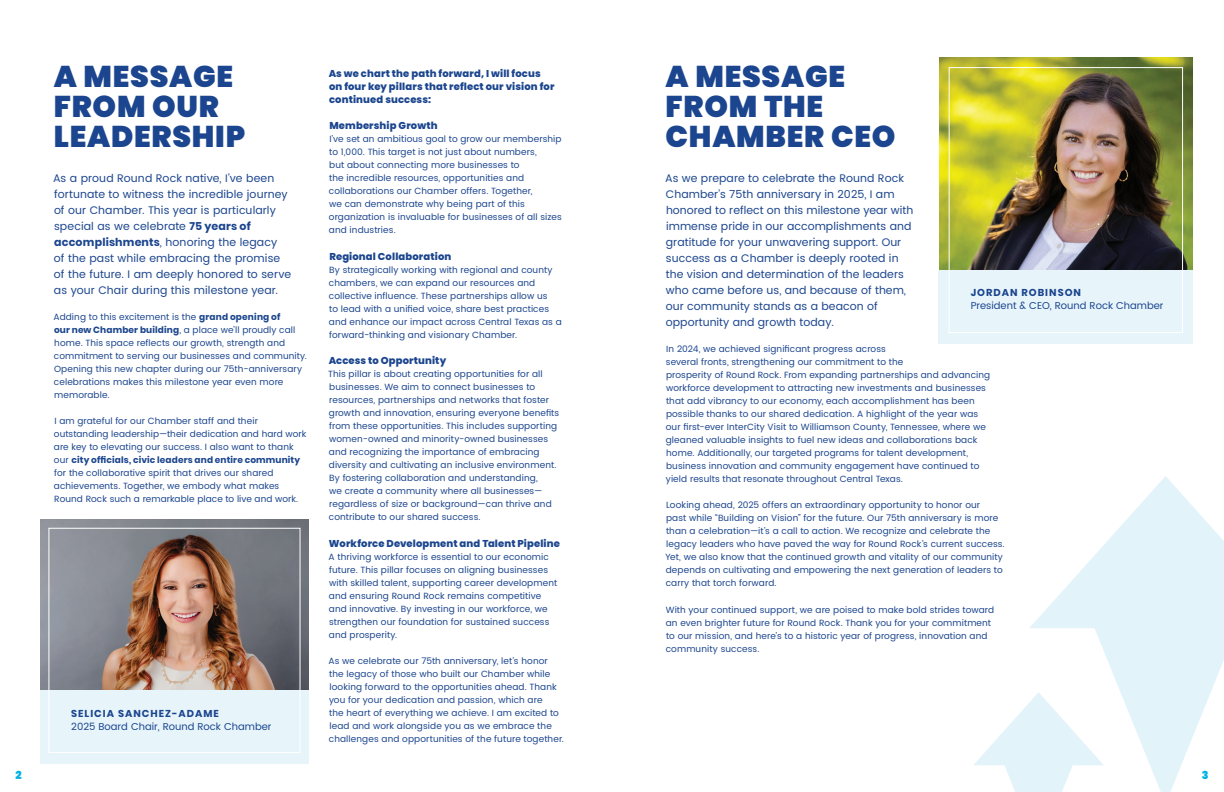
<style>
.page{position:relative;width:1224px;height:792px;background:#fff}
.page>*{position:absolute;margin:0;border:0;box-sizing:border-box;transform-origin:0 0}
.t1{font:900 30px/30px "Poppins";letter-spacing:.025em;color:#1b458e}
.t2{font:11px/16px "Poppins";letter-spacing:.005em;color:#1b458e}
.t3{font:900 11px "Poppins";color:#00b3e3}
.t4{font:800 10px/13px "Poppins";letter-spacing:.015em;color:#1b458e}
.t5{font:10px "Poppins";color:#1b458e}
.t6{font:700 10px "Poppins";letter-spacing:.1em;color:#1b458e}
.t7{font:9px/13px "Poppins";letter-spacing:.01em;color:#1b458e}
.s1{font-weight:700}
</style>
<div class="page">
<svg style="left:974px;top:703px;width:55px;height:89px"></svg>
<svg style="left:1029px;top:476px;width:195px;height:316px;fill:#e3f3fa"></svg>
<img style="left:40px;top:519px;width:269px;height:172px">
<div style="left:40px;top:691px;width:269px;height:73px;background:#e7f5fb"></div>
<div style="left:48px;top:528px;width:253px;height:225px;border:1px solid #fff"></div>
<img style="left:939px;top:57px;width:254px;height:213px">
<div style="left:939px;top:270px;width:254px;height:73px;background:#e7f5fb"></div>
<div style="left:949px;top:67px;width:234px;height:266px;border:1px solid #fff"></div>
<h1 class="t1" style="left:54px;top:62px;width:193px">A MESSAGE<br>FROM OUR<br>LEADERSHIP</h1>
<p class="t2" style="left:53px;top:170px;width:240px">As a proud Round Rock native, I’ve been fortunate to witness the incredible journey of our Chamber. This year is particularly special as we celebrate <span class="s1">75 years of accomplishments</span>, honoring the legacy<br>of the past while embracing the promise of the future. I am deeply honored to serve as your Chair during this milestone year.</p>
<p class="t7" style="left:54px;top:311px;width:255px">Adding to this excitement is the <span class="s1">grand opening of<br>our new Chamber building</span>, a place we’ll proudly call home. This space reflects our growth, strength and commitment to serving our businesses and community.<br>Opening this new chapter during our 75th-anniversary celebrations makes this milestone year even more memorable.</p>
<p class="t7" style="left:54px;top:415px;width:254px">I am grateful for our Chamber staff and their outstanding leadership—their dedication and hard work are key to elevating our success. I also want to thank our <span class="s1">city officials, civic leaders and entire community </span>for the collaborative spirit that drives our shared achievements. Together, we embody what makes Round Rock such a remarkable place to live and work.</p>
<p class="t6" style="left:71px;top:708px;width:149px">SELICIA SANCHEZ-ADAME</p>
<p class="t5" style="left:71px;top:719px;width:202px">2025 Board Chair, Round Rock Chamber</p>
<p class="t4" style="left:329px;top:68px;width:227px">As we chart the path forward, I will focus on four key pillars that reflect our vision for continued success:</p>
<p class="t4" style="left:329px;top:120px;width:110px">Membership Growth</p>
<p class="t7" style="left:329px;top:133px;width:234px">I’ve set an ambitious goal to grow our membership to 1,000. This target is not just about numbers,<br>but about connecting more businesses to<br>the incredible resources, opportunities and collaborations our Chamber offers. Together,<br>we can demonstrate why being part of this organization is invaluable for businesses of all sizes and industries.</p>
<p class="t4" style="left:329px;top:250px;width:124px">Regional Collaboration</p>
<p class="t7" style="left:329px;top:264px;width:234px">By strategically working with regional and county chambers, we can expand our resources and collective influence. These partnerships allow us<br>to lead with a unified voice, share best practices and enhance our impact across Central Texas as a forward-thinking and visionary Chamber.</p>
<p class="t4" style="left:329px;top:355px;width:119px">Access to Opportunity</p>
<p class="t7" style="left:328px;top:368px;width:232px">This pillar is about creating opportunities for all businesses. We aim to connect businesses to resources, partnerships and networks that foster growth and innovation, ensuring everyone benefits from these opportunities. This includes supporting women-owned and minority-owned businesses and recognizing the importance of embracing diversity and cultivating an inclusive environment.<br>By fostering collaboration and understanding,<br>we create a community where all businesses— regardless of size or background—can thrive and contribute to our shared success.</p>
<p class="t4" style="left:329px;top:537px;width:233px">Workforce Development and Talent Pipeline</p>
<p class="t7" style="left:329px;top:551px;width:230px">A thriving workforce is essential to our economic future. This pillar focuses on aligning businesses with skilled talent, supporting career development and ensuring Round Rock remains competitive and innovative. By investing in our workforce, we strengthen our foundation for sustained success and prosperity.</p>
<p class="t7" style="left:329px;top:655px;width:237px">As we celebrate our 75th anniversary, let’s honor the legacy of those who built our Chamber while looking forward to the opportunities ahead. Thank you for your dedication and passion, which are<br>the heart of everything we achieve. I am excited to lead and work alongside you as we embrace the challenges and opportunities of the future together.</p>
<h1 class="t1" style="left:666px;top:62px;width:231px">A MESSAGE<br>FROM THE<br>CHAMBER CEO</h1>
<p class="t2" style="left:665px;top:170px;width:250px">As we prepare to celebrate the Round Rock Chamber’s 75th anniversary in 2025, I am honored to reflect on this milestone year with immense pride in our accomplishments and gratitude for your unwavering support. Our success as a Chamber is deeply rooted in the vision and determination of the leaders who came before us, and because of them, our community stands as a beacon of opportunity and growth today.</p>
<p class="t7" style="left:666px;top:343px;width:326px">In 2024, we achieved significant progress across<br>several fronts, strengthening our commitment to the<br>prosperity of Round Rock. From expanding partnerships and advancing workforce development to attracting new investments and businesses that add vibrancy to our economy, each accomplishment has been possible thanks to our shared dedication. A highlight of the year was our first-ever InterCity Visit to Williamson County, Tennessee, where we gleaned valuable insights to fuel new ideas and collaborations back home. Additionally, our targeted programs for talent development, business innovation and community engagement have continued to yield results that resonate throughout Central Texas.</p>
<p class="t7" style="left:665px;top:499px;width:341px">Looking ahead, 2025 offers an extraordinary opportunity to honor our<br>past while “Building on Vision” for the future. Our 75th anniversary is more than a celebration—it’s a call to action. We recognize and celebrate the legacy leaders who have paved the way for Round Rock’s current success.<br>Yet, we also know that the continued growth and vitality of our community depends on cultivating and empowering the next generation of leaders to carry that torch forward.</p>
<p class="t7" style="left:666px;top:604px;width:330px">With your continued support, we are poised to make bold strides toward an even brighter future for Round Rock. Thank you for your commitment to our mission, and here’s to a historic year of progress, innovation and community success.</p>
<p class="t6" style="left:971px;top:286px;width:112px">JORDAN ROBINSON</p>
<p class="t5" style="left:971px;top:298px;width:194px">President &amp; CEO, Round Rock Chamber</p>
<p class="t3" style="left:15px;top:769px;width:8px">2</p>
<p class="t3" style="left:1202px;top:769px;width:8px">3</p>
</div>
